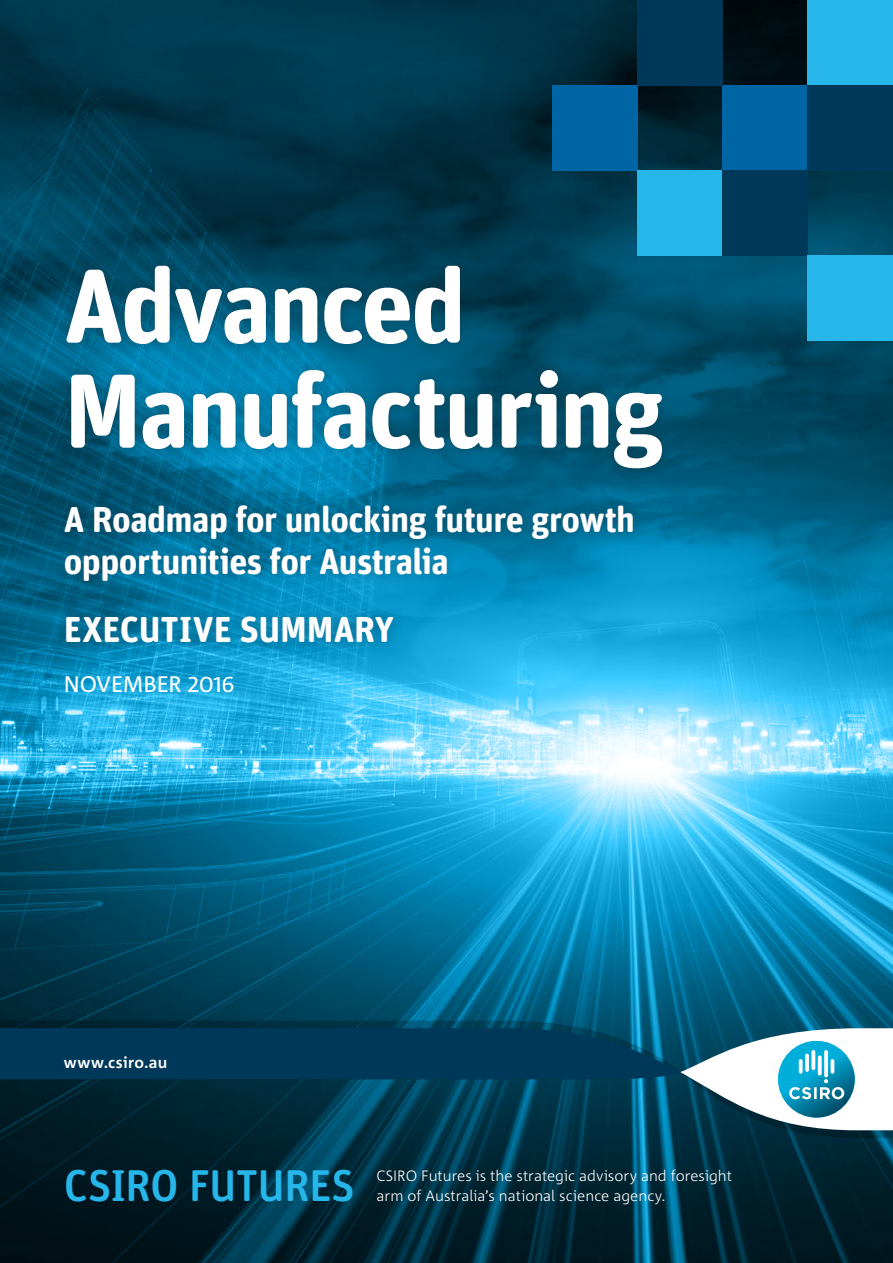
<style>
.page{position:relative;width:893px;height:1263px;background:#fff}
.page>*{position:absolute;margin:0;border:0;box-sizing:border-box;transform-origin:0 0}
.t1{font:700 105px/105px "Unit Rounded OT";letter-spacing:-.03em;color:#fff}
.t2{font:500 44.4px "Unit Rounded OT";letter-spacing:-.02em;color:#26b6ea}
.t3{font:700 36px/42px "Unit Rounded OT";letter-spacing:-.02em;color:#fff}
.t4{font:22.5px "Corpid C1";letter-spacing:-.01em;color:#fff}
.t5{font:700 15.75px "Corpid C1";letter-spacing:.02em;color:#fff}
.Body_Copy{font:300 15px/19.5px "Corpid C1";color:#fff}
</style>
<div class="page">
<img style="left:0;top:0;width:893px;height:1263px">
<div style="left:723px;top:85px;width:85px;height:85px;background:#0065a4"></div>
<div style="left:808px;top:0;width:85px;height:85px;background:#26b6ea"></div>
<div style="left:553px;top:85px;width:85px;height:85px;background:#0065a4"></div>
<div style="left:638px;top:170px;width:85px;height:85px;background:#26b6ea"></div>
<div style="left:638px;top:0;width:85px;height:85px;background:#003859"></div>
<div style="left:808px;top:85px;width:85px;height:85px;background:#003859"></div>
<div style="left:723px;top:170px;width:85px;height:85px;background:#003859"></div>
<div style="left:808px;top:255px;width:85px;height:85px;background:#26b6ea"></div>
<div style="left:54px;top:255px;width:619px;height:398px;background:#231f20;opacity:.35"></div>
<svg style="left:0;top:1020px;width:893px;height:118px"></svg>
<svg style="left:0;top:1028px;width:893px;height:102px"></svg>
<svg style="left:818px;top:1055px;width:4px;height:20px"></svg>
<svg style="left:805px;top:1054px;width:4px;height:18px"></svg>
<hr style="left:831px;top:1059px;width:3px;height:15px;background:#fff;border-radius:2px">
<svg style="left:799px;top:1059px;width:4px;height:15px"></svg>
<svg style="left:824px;top:1050px;width:4px;height:27px"></svg>
<svg style="left:811px;top:1050px;width:4px;height:20px"></svg>
<p class="t1" style="left:64px;top:252px;width:603px">Advanced<br>Manufacturing</p>
<p class="t3" style="left:64px;top:498px;width:573px">A Roadmap for unlocking future growth opportunities for Australia</p>
<p class="t3" style="left:64px;top:608px;width:332px">EXECUTIVE SUMMARY</p>
<p class="t4" style="left:64px;top:669px;width:172px">NOVEMBER 2016</p>
<p class="t5" style="left:64px;top:1052px;width:105px">www.csiro.au</p>
<p class="t2" style="left:64px;top:1157px;width:293px">CSIRO FUTURES</p>
<p class="Body_Copy" style="left:377px;top:1166px;width:357px">CSIRO Futures is the strategic advisory and foresight arm of Australia’s national science agency.</p>
</div>
